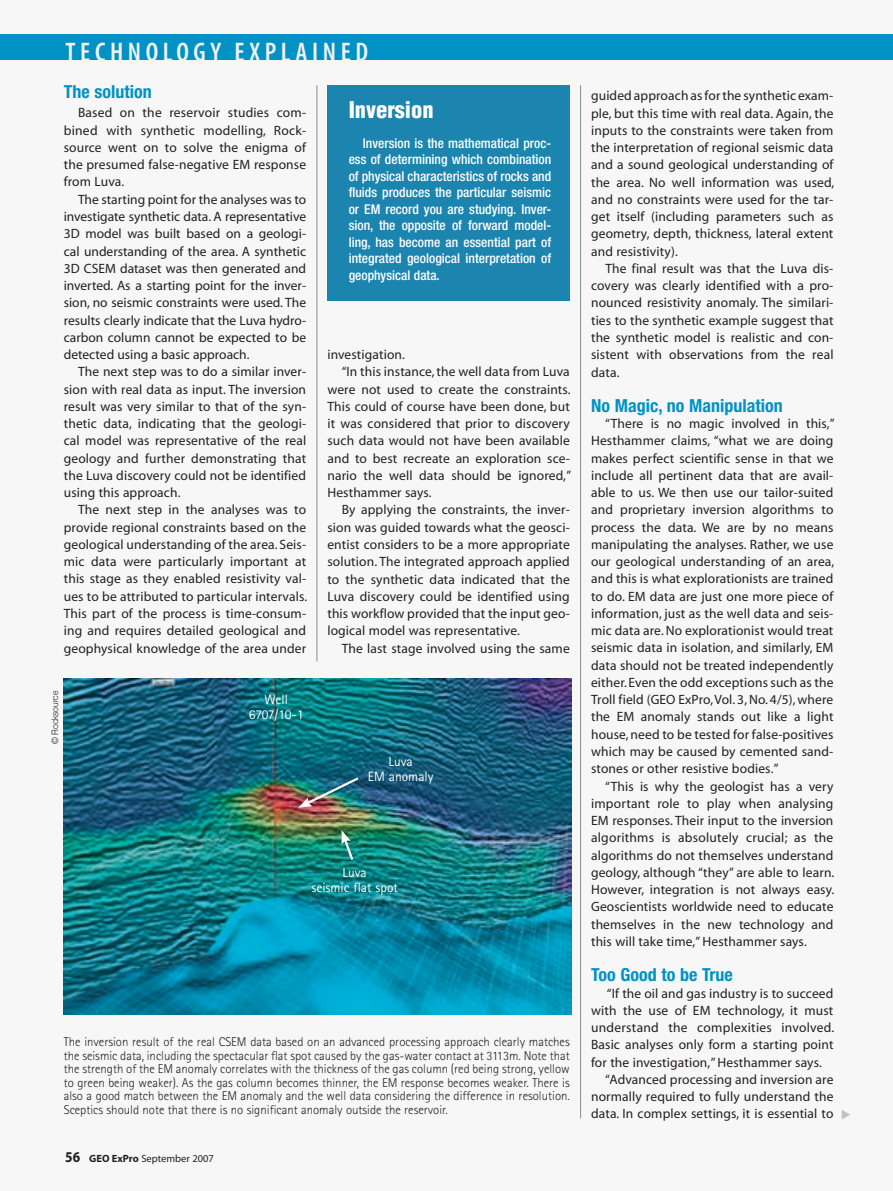
<style>
.page{position:relative;width:893px;height:1191px;background:#f7f7f8}
.page>*{position:absolute;margin:0;border:0;box-sizing:border-box;transform-origin:0 0}
.t1{font:600 condensed 27px "Myriad Pro";letter-spacing:.17em;color:#f2f3f4}
.t2{font:900 condensed 22.5px "Helvetica";color:#fff}
.t3{font:700 condensed 18px "Helvetica Neue LT Std";color:#0092c4}
.t4{font:13.5px/17.2px "Myriad";letter-spacing:.01em;color:#231f20;text-align:justify}
.t5{font:500 condensed 13.5px/16.5px "Helvetica Neue LT Pro";color:#fff;text-align:justify}
.t6{font:13.5px/15px "Rotis Sans Serif";color:#fff;text-align:center}
.t7{font:13.5px/15px "Rotis Sans Serif";letter-spacing:-.02em;color:#fff;text-align:center}
.t8{font:300 12.75px/13.5px "Rotis Sans Serif";color:#231f20;text-align:justify}
.t9{font:10.5px "Myriad";color:#231f20}
.t10{font:300 9px "Helvetica Neue";color:#231f20;scale:.95 1}
.s1{font-weight:700;font-size:15px}
.s2{font-weight:700}
</style>
<div class="page">
<img style="left:64px;top:678px;width:507px;height:336px">
<div style="left:327px;top:85px;width:243px;height:215px;background:#1b85b0"></div>
<hr style="left:317px;top:85px;width:1px;height:576px;background:#828f96">
<hr style="left:580px;top:85px;width:1px;height:1033px;background:#828f96">
<div style="left:0;top:34px;width:893px;height:26px;background:#0092c4"></div>
<img style="left:298px;top:775px;width:63px;height:32px">
<svg style="left:342px;top:830px;width:13px;height:32px"></svg>
<h1 class="t1" style="left:66px;top:37px;width:304px">TECHNOLOGY EXPLAINED</h1>
<h3 class="t3" style="left:64px;top:81px;width:89px">The solution</h3>
<p class="t4" style="left:64px;top:105px;width:244px;text-indent:14px">Based on the reservoir studies com&shy;bined with synthetic modelling, Rock&shy;source went on to solve the enigma of the presumed false-negative EM response from Luva.</p>
<p class="t4" style="left:64px;top:191px;width:244px;text-indent:14px">The starting point for the analyses was to investigate synthetic data. A representative 3D model was built based on a geologi&shy;cal understanding of the area. A synthetic 3D CSEM dataset was then generated and inverted. As a starting point for the inver&shy;sion, no seismic constraints were used. The results clearly indicate that the Luva hydro&shy;carbon column cannot be expected to be detected using a basic approach.</p>
<p class="t4" style="left:64px;top:364px;width:244px;text-indent:14px">The next step was to do a similar inver&shy;sion with real data as input. The inversion result was very similar to that of the syn&shy;thetic data, indicating that the geologi&shy;cal model was representative of the real geology and further demonstrating that the Luva discovery could not be identified using this approach.</p>
<p class="t4" style="left:64px;top:502px;width:245px;text-indent:14px">The next step in the analyses was to provide regional constraints based on the geological understanding of the area. Seis&shy;mic data were particularly important at this stage as they enabled resistivity val&shy;ues to be attributed to particular intervals.<br>This part of the process is time-consum&shy;ing and requires detailed geological and geophysical knowledge of the area under</p>
<p class="t10" style="left:50px;top:744px;width:58px;rotate:-90deg">© Rocksource</p>
<p class="t7" style="left:249px;top:691px;width:56px">Well<br>6707/10-1</p>
<h2 class="t2" style="left:349px;top:96px;width:86px">Inversion</h2>
<p class="t5" style="left:349px;top:134px;width:204px;text-indent:14px">Inversion is the mathematical proc&shy;ess of determining which combination of physical characteristics of rocks and fluids produces the particular seismic or EM record you are studying. Inver&shy;sion, the opposite of forward model&shy;ling, has become an essential part of integrated geological interpretation of geophysical data.</p>
<p class="t4" style="left:327px;top:346px;width:79px">investigation.</p>
<p class="t4" style="left:342px;top:364px;width:230px">“In this instance, the well data from Luva</p>
<p class="t4" style="left:327px;top:381px;width:245px">were not used to create the constraints.</p>
<p class="t4" style="left:327px;top:398px;width:244px">This could of course have been done, but</p>
<p class="t4" style="left:327px;top:415px;width:244px">it was considered that prior to discovery</p>
<p class="t4" style="left:327px;top:433px;width:244px">such data would not have been available</p>
<p class="t4" style="left:327px;top:450px;width:244px">and to best recreate an exploration sce-</p>
<p class="t4" style="left:327px;top:467px;width:245px">nario the well data should be ignored,”</p>
<p class="t4" style="left:327px;top:484px;width:106px">Hesthammer says.</p>
<p class="t4" style="left:342px;top:502px;width:230px">By applying the constraints, the inver-</p>
<p class="t4" style="left:327px;top:519px;width:244px">sion was guided towards what the geosci-</p>
<p class="t4" style="left:327px;top:536px;width:244px">entist considers to be a more appropriate</p>
<p class="t4" style="left:327px;top:554px;width:244px">solution. The integrated approach applied</p>
<p class="t4" style="left:327px;top:571px;width:244px">to the synthetic data indicated that the</p>
<p class="t4" style="left:327px;top:588px;width:244px">Luva discovery could be identified using</p>
<p class="t4" style="left:327px;top:605px;width:244px">this workflow provided that the input geo-</p>
<p class="t4" style="left:327px;top:623px;width:194px">logical model was representative.</p>
<p class="t4" style="left:342px;top:640px;width:230px">The last stage involved using the same</p>
<p class="t6" style="left:368px;top:754px;width:67px">Luva<br>EM anomaly</p>
<p class="t6" style="left:311px;top:865px;width:88px">Luva<br>seismic flat spot</p>
<p class="t8" style="left:64px;top:1035px;width:508px">The inversion result of the real CSEM data based on an advanced processing approach clearly matches the seismic data, including the spectacular flat spot caused by the gas-water contact at 3113m. Note that the strength of the EM anomaly correlates with the thickness of the gas column (red being strong, yellow to green being weaker). As the gas column becomes thinner, the EM response becomes weaker. There is also a good match between the EM anomaly and the well data considering the difference in resolution.<br>Sceptics should note that there is no significant anomaly outside the reservoir.</p>
<p class="t9" style="left:65px;top:1153px;width:150px"><span class="s1">56</span> <span class="s2">GEO ExPro</span> September 2007</p>
<p class="t4" style="left:591px;top:88px;width:245px">guided approach as for the synthetic exam&shy;ple, but this time with real data. Again, the inputs to the constraints were taken from the interpretation of regional seismic data and a sound geological understanding of the area. No well information was used, and no constraints were used for the tar&shy;get itself (including parameters such as geometry, depth, thickness, lateral extent and resistivity).</p>
<p class="t4" style="left:591px;top:260px;width:244px;text-indent:14px">The final result was that the Luva dis&shy;covery was clearly identified with a pro&shy;nounced resistivity anomaly. The similari&shy;ties to the synthetic example suggest that the synthetic model is realistic and con&shy;sistent with observations from the real data.</p>
<h3 class="t3" style="left:591px;top:394px;width:193px">No Magic, no Manipulation</h3>
<p class="t4" style="left:591px;top:415px;width:245px;text-indent:14px">“There is no magic involved in this,” Hesthammer claims, “what we are doing makes perfect scientific sense in that we include all pertinent data that are avail&shy;able to us. We then use our tailor-suited and proprietary inversion algorithms to process the data. We are by no means manipulating the analyses. Rather, we use our geological understanding of an area, and this is what explorationists are trained to do. EM data are just one more piece of information, just as the well data and seis&shy;mic data are. No explorationist would treat seismic data in isolation, and similarly, EM data should not be treated independently either. Even the odd exceptions such as the Troll field (GEO ExPro, Vol. 3, No. 4/5), where the EM anomaly stands out like a light house, need to be tested for false-positives which may be caused by cemented sand&shy;stones or other resistive bodies.”</p>
<p class="t4" style="left:591px;top:778px;width:245px;text-indent:14px">“This is why the geologist has a very important role to play when analysing EM responses. Their input to the inversion algorithms is absolutely crucial; as the algorithms do not themselves understand geology, although “they” are able to learn.<br>However, integration is not always easy.<br>Geoscientists worldwide need to educate themselves in the new technology and this will take time,” Hesthammer says.</p>
<h3 class="t3" style="left:591px;top:963px;width:143px">Too Good to be True</h3>
<p class="t4" style="left:607px;top:985px;width:228px">“If the oil and gas industry is to succeed</p>
<p class="t4" style="left:591px;top:1002px;width:244px">with the use of EM technology, it must</p>
<p class="t4" style="left:591px;top:1019px;width:245px">understand the complexities involved.</p>
<p class="t4" style="left:591px;top:1036px;width:244px">Basic analyses only form a starting point</p>
<p class="t4" style="left:591px;top:1054px;width:232px">for the investigation,” Hesthammer says.</p>
<p class="t4" style="left:605px;top:1071px;width:230px">“Advanced processing and inversion are</p>
<p class="t4" style="left:591px;top:1088px;width:244px">normally required to fully understand the</p>
<p class="t4" style="left:591px;top:1105px;width:244px">data. In complex settings, it is essential to</p>
</div>
